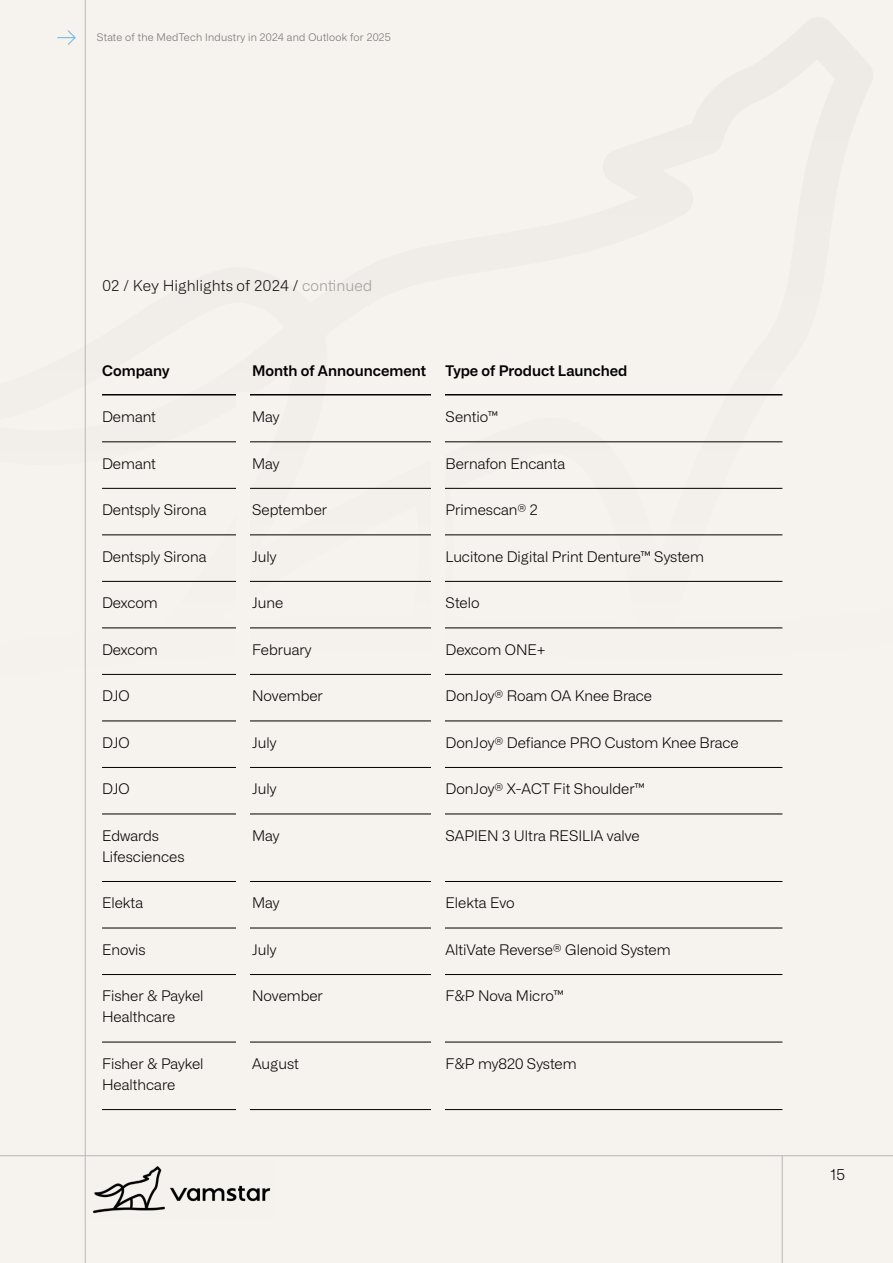
<style>
.page{position:relative;width:893px;height:1263px;background:#f6f2ed}
.page>*{position:absolute;margin:0;border:0;box-sizing:border-box;transform-origin:0 0}
.t1{font:300 15px "Alliance No.2";color:#141414}
.t2{font:300 15px "Alliance No.1";color:#000}
.t3{font:300 14.7px "Alliance No.1";color:#000}
.t4{font:600 14.7px "Alliance No.1";color:#000}
.t5{font:300 10.5px "Alliance No.1";letter-spacing:.02em;color:#727272}
.s1{color:#a1a1a1}
</style>
<div class="page">
<hr style="left:102px;top:394px;width:680px;height:1px;background:#000">
<hr style="left:102px;top:442px;width:680px;height:1px;background:#000">
<hr style="left:102px;top:488px;width:680px;height:1px;background:#000">
<hr style="left:102px;top:535px;width:680px;height:1px;background:#000">
<hr style="left:102px;top:581px;width:680px;height:1px;background:#000">
<hr style="left:102px;top:628px;width:680px;height:1px;background:#000">
<hr style="left:102px;top:674px;width:680px;height:1px;background:#000">
<hr style="left:102px;top:721px;width:680px;height:1px;background:#000">
<hr style="left:102px;top:767px;width:680px;height:1px;background:#000">
<hr style="left:102px;top:814px;width:680px;height:1px;background:#000">
<hr style="left:102px;top:881px;width:680px;height:1px;background:#000">
<hr style="left:102px;top:928px;width:680px;height:1px;background:#000">
<hr style="left:102px;top:974px;width:680px;height:1px;background:#000">
<hr style="left:102px;top:1042px;width:680px;height:1px;background:#000">
<hr style="left:102px;top:1109px;width:680px;height:1px;background:#000">
<div style="left:236px;top:392px;width:14px;height:737px;background:#f6f2ed"></div>
<div style="left:431px;top:392px;width:14px;height:737px;background:#f6f2ed"></div>
<img style="left:93px;top:1166px;width:178px;height:48px">
<hr style="left:0;top:1155px;width:893px;height:1px;background:#b9b9b9">
<hr style="left:782px;top:1156px;width:1px;height:107px;background:#b9b9b9">
<hr style="left:85px;top:0;width:1px;height:1263px;background:#b9b9b9">
<svg style="left:58px;top:30px;width:18px;height:15px"></svg>
<p class="t5" style="left:97px;top:31px;width:296px">State of the MedTech Industry in 2024 and Outlook for 2025</p>
<p class="t1" style="left:102px;top:276px;width:272px">02 / Key Highlights of 2024 / <span class="s1">continued</span></p>
<p class="t4" style="left:102px;top:361px;width:69px">Company</p>
<p class="t4" style="left:252px;top:361px;width:176px">Month of Announcement</p>
<p class="t4" style="left:446px;top:361px;width:183px">Type of Product Launched</p>
<p class="t3" style="left:102px;top:407px;width:55px">Demant</p>
<p class="t3" style="left:252px;top:407px;width:29px">May</p>
<p class="t3" style="left:446px;top:407px;width:54px">Sentio™</p>
<p class="t3" style="left:102px;top:454px;width:55px">Demant</p>
<p class="t3" style="left:252px;top:454px;width:29px">May</p>
<p class="t3" style="left:446px;top:454px;width:121px">Bernafon Encanta</p>
<p class="t3" style="left:102px;top:500px;width:106px">Dentsply Sirona</p>
<p class="t3" style="left:252px;top:500px;width:77px">September</p>
<p class="t3" style="left:446px;top:500px;width:94px">Primescan® 2</p>
<p class="t3" style="left:102px;top:547px;width:106px">Dentsply Sirona</p>
<p class="t3" style="left:252px;top:547px;width:26px">July</p>
<p class="t3" style="left:446px;top:547px;width:260px">Lucitone Digital Print Denture™ System</p>
<p class="t3" style="left:102px;top:593px;width:57px">Dexcom</p>
<p class="t3" style="left:252px;top:593px;width:33px">June</p>
<p class="t3" style="left:446px;top:593px;width:35px">Stelo</p>
<p class="t3" style="left:102px;top:640px;width:57px">Dexcom</p>
<p class="t3" style="left:252px;top:640px;width:61px">February</p>
<p class="t3" style="left:446px;top:640px;width:102px">Dexcom ONE+</p>
<p class="t3" style="left:102px;top:686px;width:29px">DJO</p>
<p class="t3" style="left:252px;top:686px;width:72px">November</p>
<p class="t3" style="left:446px;top:686px;width:208px">DonJoy® Roam OA Knee Brace</p>
<p class="t3" style="left:102px;top:733px;width:29px">DJO</p>
<p class="t3" style="left:252px;top:733px;width:26px">July</p>
<p class="t3" style="left:446px;top:733px;width:295px">DonJoy® Defiance PRO Custom Knee Brace</p>
<p class="t3" style="left:102px;top:779px;width:29px">DJO</p>
<p class="t3" style="left:252px;top:779px;width:26px">July</p>
<p class="t3" style="left:446px;top:779px;width:200px">DonJoy® X-ACT Fit Shoulder™</p>
<p class="t3" style="left:102px;top:826px;width:58px">Edwards</p>
<p class="t3" style="left:252px;top:826px;width:29px">May</p>
<p class="t3" style="left:446px;top:826px;width:195px">SAPIEN 3 Ultra RESILIA valve</p>
<p class="t3" style="left:102px;top:847px;width:84px">Lifesciences</p>
<p class="t3" style="left:102px;top:893px;width:43px">Elekta</p>
<p class="t3" style="left:252px;top:893px;width:29px">May</p>
<p class="t3" style="left:446px;top:893px;width:71px">Elekta Evo</p>
<p class="t3" style="left:102px;top:940px;width:45px">Enovis</p>
<p class="t3" style="left:252px;top:940px;width:26px">July</p>
<p class="t3" style="left:446px;top:940px;width:227px">AltiVate Reverse® Glenoid System</p>
<p class="t3" style="left:102px;top:986px;width:103px">Fisher &amp; Paykel</p>
<p class="t3" style="left:252px;top:986px;width:72px">November</p>
<p class="t3" style="left:446px;top:986px;width:120px">F&amp;P Nova Micro™</p>
<p class="t3" style="left:102px;top:1007px;width:75px">Healthcare</p>
<p class="t3" style="left:102px;top:1054px;width:103px">Fisher &amp; Paykel</p>
<p class="t3" style="left:252px;top:1054px;width:48px">August</p>
<p class="t3" style="left:446px;top:1054px;width:133px">F&amp;P my820 System</p>
<p class="t3" style="left:102px;top:1075px;width:75px">Healthcare</p>
<p class="t2" style="left:830px;top:1165px;width:17px">15</p>
</div>
